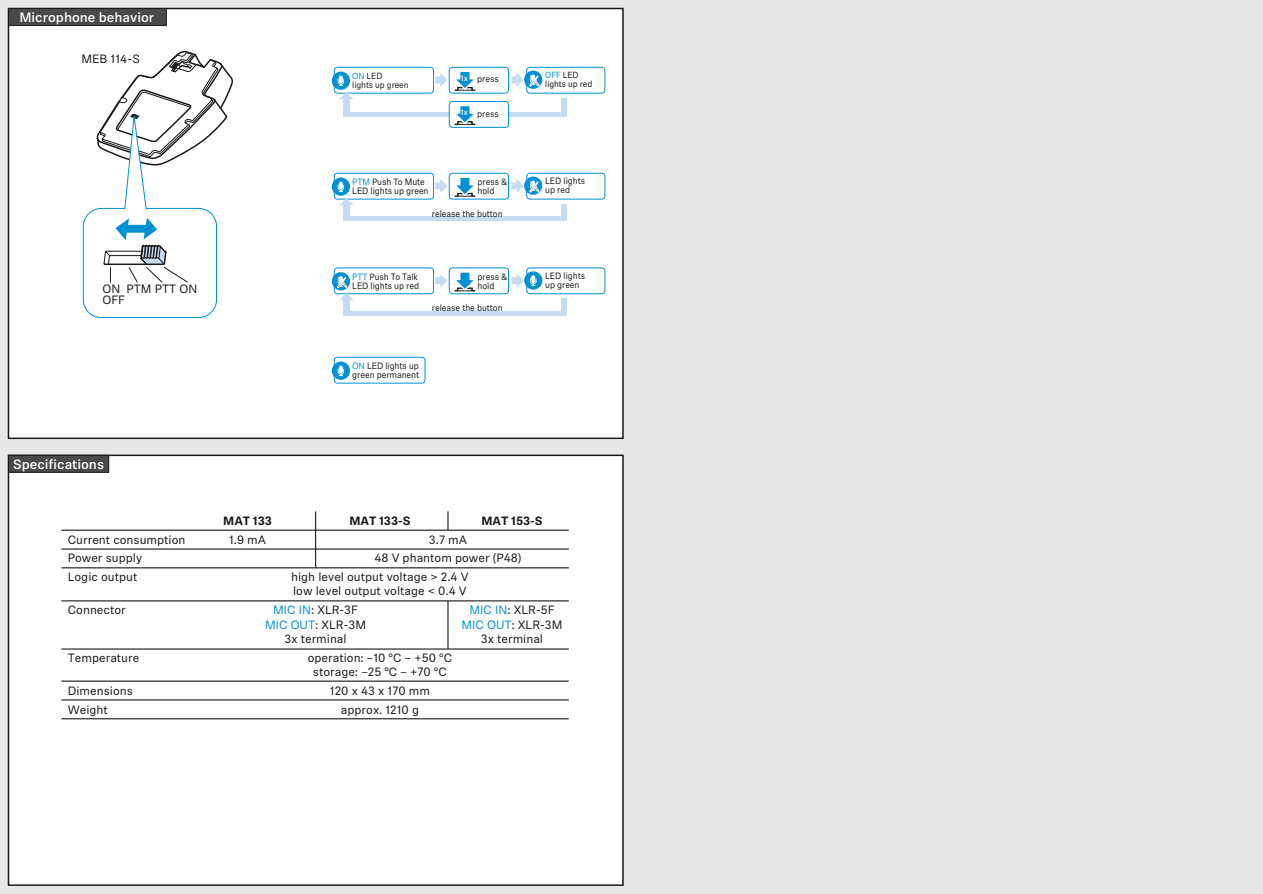
<style>
.page{position:relative;width:1263px;height:894px;background:#fff}
.page>*{position:absolute;margin:0;border:0;box-sizing:border-box;transform-origin:0 0}
.t1{font:500 13.5px "Sennheiser Neue";color:#fff}
.t2{font:12px/14.4px "Sennheiser Neue";color:#1a1918;text-align:center}
.t3{font:700 12px "Sennheiser Neue";color:#1a1918}
.t4{font:9.15px/9px "Sennheiser Neue";letter-spacing:-.01em;color:#1a1918;scale:.94 1}
.t5{font:8.85px/9px "Sennheiser Neue";letter-spacing:-.01em;color:#1a1918;scale:.94 1}
.s1{color:#0091d3}
.s2{font-weight:500;font-size:8.1px;color:#fff}
</style>
<div class="page">
<div style="left:0;top:0;width:1263px;height:893px;background:#e8e8e8"></div>
<div style="left:8px;top:454px;width:616px;height:431px;background:#fff;border:2px solid #1a1918"></div>
<div style="left:8px;top:8px;width:616px;height:431px;background:#fff;border:2px solid #1a1918"></div>
<div style="left:8px;top:8px;width:159px;height:18px;background:#494948;border:1px solid #1a1918"></div>
<div style="left:8px;top:455px;width:101px;height:17px;background:#494948;border:1px solid #1a1918"></div>
<div style="left:334px;top:173px;width:100px;height:26px;border:1px solid #0091d3;border-radius:3px"></div>
<div style="left:526px;top:173px;width:79px;height:26px;border:1px solid #0091d3;border-radius:3px"></div>
<div style="left:449px;top:173px;width:60px;height:26px;border:1px solid #0091d3;border-radius:3px"></div>
<div style="left:332px;top:177px;width:18px;height:19px;background:#0091d3;border-radius:50%"></div>
<svg style="left:338px;top:181px;width:6px;height:11px"></svg>
<svg style="left:435px;top:176px;width:41px;height:21px"></svg>
<svg style="left:339px;top:198px;width:15px;height:18px"></svg>
<div style="left:343px;top:216px;width:223px;height:5px;background:#c6dcf3"></div>
<div style="left:561px;top:204px;width:5px;height:15px;background:#c6dcf3"></div>
<svg style="left:524px;top:176px;width:18px;height:19px"></svg>
<svg style="left:511px;top:179px;width:28px;height:14px"></svg>
<div style="left:334px;top:67px;width:100px;height:26px;border:1px solid #0091d3;border-radius:3px"></div>
<div style="left:526px;top:67px;width:79px;height:26px;border:1px solid #0091d3;border-radius:3px"></div>
<div style="left:449px;top:67px;width:60px;height:26px;border:1px solid #0091d3;border-radius:3px"></div>
<div style="left:332px;top:72px;width:18px;height:18px;background:#0091d3;border-radius:50%"></div>
<svg style="left:338px;top:75px;width:6px;height:11px"></svg>
<svg style="left:339px;top:92px;width:15px;height:20px"></svg>
<div style="left:343px;top:112px;width:223px;height:5px;background:#c6dcf3"></div>
<div style="left:561px;top:98px;width:5px;height:17px;background:#c6dcf3"></div>
<svg style="left:435px;top:70px;width:41px;height:21px"></svg>
<div style="left:449px;top:101px;width:59px;height:26px;background:#fff;border-radius:3px"></div>
<div style="left:449px;top:101px;width:60px;height:27px;border:1px solid #0091d3;border-radius:3px"></div>
<svg style="left:454px;top:106px;width:22px;height:20px"></svg>
<div style="left:524px;top:71px;width:18px;height:18px;background:#0091d3;border-radius:50%"></div>
<svg style="left:511px;top:73px;width:28px;height:14px"></svg>
<div style="left:334px;top:357px;width:91px;height:26px;border:1px solid #0091d3;border-radius:3px"></div>
<div style="left:332px;top:361px;width:18px;height:18px;background:#0091d3;border-radius:50%"></div>
<svg style="left:338px;top:365px;width:6px;height:11px"></svg>
<div style="left:334px;top:267px;width:100px;height:27px;border:1px solid #0091d3;border-radius:3px"></div>
<div style="left:526px;top:267px;width:79px;height:27px;border:1px solid #0091d3;border-radius:3px"></div>
<div style="left:449px;top:267px;width:60px;height:27px;border:1px solid #0091d3;border-radius:3px"></div>
<div style="left:332px;top:272px;width:18px;height:18px;background:#0091d3;border-radius:50%"></div>
<div style="left:524px;top:271px;width:18px;height:18px;background:#0091d3;border-radius:50%"></div>
<svg style="left:530px;top:275px;width:7px;height:10px"></svg>
<svg style="left:511px;top:274px;width:13px;height:13px"></svg>
<svg style="left:435px;top:270px;width:41px;height:22px"></svg>
<svg style="left:337px;top:276px;width:17px;height:35px"></svg>
<div style="left:343px;top:311px;width:223px;height:5px;background:#c6dcf3"></div>
<div style="left:561px;top:298px;width:5px;height:16px;background:#c6dcf3"></div>
<svg style="left:83px;top:50px;width:150px;height:268px"></svg>
<hr style="left:61px;top:529px;width:508px;height:1px;background:#1a1918">
<hr style="left:61px;top:548px;width:508px;height:1px;background:#1a1918">
<hr style="left:61px;top:567px;width:508px;height:1px;background:#1a1918">
<hr style="left:61px;top:600px;width:508px;height:1px;background:#1a1918">
<hr style="left:61px;top:648px;width:508px;height:1px;background:#1a1918">
<hr style="left:61px;top:680px;width:508px;height:1px;background:#1a1918">
<hr style="left:61px;top:699px;width:508px;height:1px;background:#1a1918">
<hr style="left:61px;top:718px;width:508px;height:1px;background:#1a1918">
<svg style="left:447px;top:511px;width:1px;height:19px"></svg>
<hr style="left:315px;top:511px;width:1px;height:56px;background:#1a1918">
<hr style="left:447px;top:600px;width:1px;height:48px;background:#1a1918">
<p class="t1" style="left:19px;top:8px;width:136px">Microphone behavior</p>
<p class="t2" style="left:81px;top:51px;width:60px">MEB 114-S</p>
<p class="t2" style="left:102px;top:282px;width:96px;line-height:11.6px;text-align:left">ON PTM PTT ON<br>OFF</p>
<p class="t5" style="left:352px;top:71px;width:61px"><span class="s1">ON</span> LED<br>lights up green</p>
<p class="t5" style="left:545px;top:70px;width:52px"><span class="s1">OFF</span> LED lights up red</p>
<p class="t4" style="left:461px;top:74px;width:42px"><span class="s2">1x</span> press</p>
<p class="t4" style="left:461px;top:108px;width:42px"><span class="s2">1x</span> press</p>
<p class="t4" style="left:352px;top:177px;width:83px"><span class="s1">PTM</span> Push To Mute<br>LED lights up green</p>
<p class="t4" style="left:477px;top:177px;width:33px">press &amp; hold</p>
<p class="t4" style="left:545px;top:176px;width:44px">LED lights up red</p>
<p class="t4" style="left:432px;top:208px;width:77px">release the button</p>
<p class="t4" style="left:352px;top:271px;width:73px"><span class="s1">PTT</span> Push To Talk<br>LED lights up red</p>
<p class="t4" style="left:477px;top:271px;width:33px">press &amp; hold</p>
<p class="t4" style="left:545px;top:271px;width:44px">LED lights up green</p>
<p class="t4" style="left:432px;top:303px;width:77px">release the button</p>
<p class="t4" style="left:352px;top:361px;width:73px"><span class="s1">ON</span> LED lights up green permanent</p>
<p class="t1" style="left:13px;top:454px;width:93px">Specifications</p>
<p class="t2" style="left:68px;top:529px;width:119px;line-height:18.8px;text-align:left">Current consumption<br>Power supply<br>Logic output</p>
<p class="t2" style="left:68px;top:602px;width:59px">Connector</p>
<p class="t2" style="left:68px;top:649px;width:73px">Temperature</p>
<p class="t2" style="left:68px;top:680px;width:67px;line-height:18.8px;text-align:left">Dimensions<br>Weight</p>
<p class="t3" style="left:223px;top:512px;width:50px">MAT 133</p>
<p class="t2" style="left:229px;top:531px;width:38px">1.9 mA</p>
<p class="t3" style="left:349px;top:512px;width:63px">MAT 133-S</p>
<p class="t3" style="left:481px;top:512px;width:63px">MAT 153-S</p>
<p class="t2" style="left:374px;top:529px;width:149px;line-height:18.8px">3.7 mA<br>48 V phantom power (P48)</p>
<p class="t2" style="left:291px;top:569px;width:179px;text-align:left">high level output voltage &gt; 2.4 V low level output voltage &lt; 0.4 V</p>
<p class="t2" style="left:265px;top:602px;width:103px"><span class="s1">MIC IN</span>: XLR-3F<br><span class="s1">MIC OUT</span>: XLR-3M<br>3x terminal</p>
<p class="t2" style="left:308px;top:649px;width:146px">operation: –10 °C – +50 °C storage: –25 °C – +70 °C</p>
<p class="t2" style="left:330px;top:680px;width:101px;line-height:18.8px">120 x 43 x 170 mm approx. 1210 g</p>
<p class="t2" style="left:461px;top:602px;width:103px"><span class="s1">MIC IN</span>: XLR-5F<br><span class="s1">MIC OUT</span>: XLR-3M<br>3x terminal</p>
</div>
